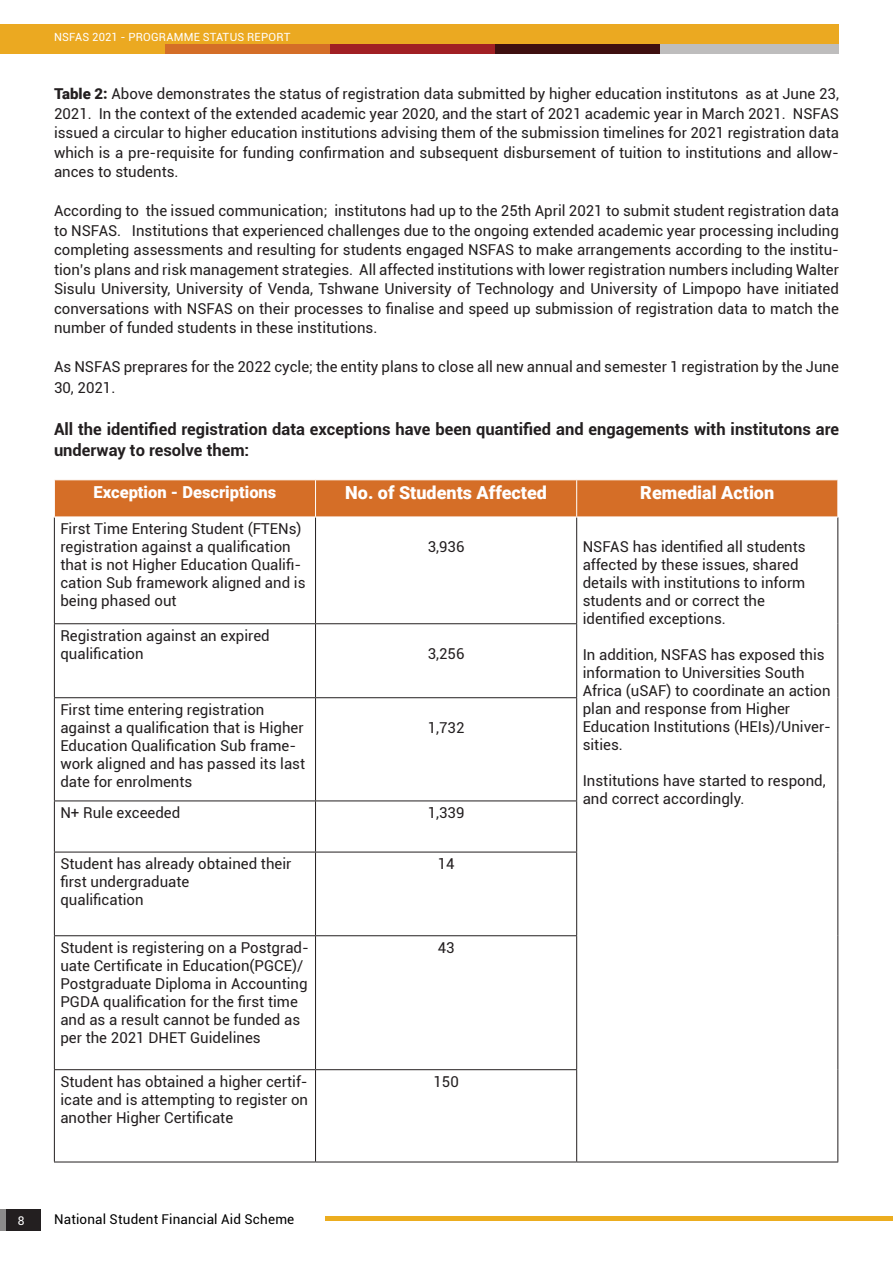
<style>
.page{position:relative;width:893px;height:1263px;background:#fff}
.page>*{position:absolute;margin:0;border:0;box-sizing:border-box;transform-origin:0 0}
.t1{font:900 18px "Roboto";color:#fff}
.t2{font:700 16.5px/21px "Roboto";color:#231f20}
.t3{font:900 16.5px "Roboto";color:#fff}
.t4{font:15px/18px "Roboto";color:#231f20}
.t5{font:13.5px "Roboto";letter-spacing:.01em;color:#000001}
.t6{font:12px "Roboto";color:#fff}
.t7{font:11.25px "Roboto";letter-spacing:.015em;color:#fff}
.s1{font-weight:900}
</style>
<div class="page">
<div style="left:0;top:1209px;width:41px;height:21px;background:#231f20"></div>
<div style="left:0;top:1209px;width:5px;height:21px;background:#8c8b8b"></div>
<div style="left:0;top:24px;width:839px;height:20px;background:#eba921"></div>
<div style="left:0;top:44px;width:165px;height:9px;background:#eba921"></div>
<div style="left:165px;top:44px;width:165px;height:9px;background:#d46e27"></div>
<div style="left:330px;top:44px;width:165px;height:9px;background:#a12024"></div>
<hr style="left:326px;top:1216px;width:567px;height:4px;background:#ecad1f">
<div style="left:495px;top:44px;width:165px;height:9px;background:#3e0f10"></div>
<div style="left:661px;top:44px;width:178px;height:9px;background:#bebdbd"></div>
<div style="left:55px;top:480px;width:782px;height:37px;background:#d56e27"></div>
<hr style="left:54px;top:517px;width:1px;height:106px;background:#231f20">
<hr style="left:315px;top:517px;width:1px;height:106px;background:#231f20">
<hr style="left:576px;top:517px;width:1px;height:106px;background:#231f20">
<hr style="left:837px;top:517px;width:1px;height:107px;background:#231f20">
<hr style="left:837px;top:624px;width:1px;height:74px;background:#231f20">
<hr style="left:837px;top:698px;width:1px;height:103px;background:#231f20">
<hr style="left:837px;top:801px;width:1px;height:51px;background:#231f20">
<hr style="left:837px;top:852px;width:1px;height:84px;background:#231f20">
<hr style="left:837px;top:936px;width:1px;height:134px;background:#231f20">
<hr style="left:837px;top:1070px;width:1px;height:91px;background:#231f20">
<hr style="left:577px;top:1161px;width:261px;height:1px;background:#231f20">
<hr style="left:54px;top:623px;width:262px;height:1px;background:#231f20">
<hr style="left:54px;top:624px;width:1px;height:73px;background:#231f20">
<hr style="left:316px;top:623px;width:261px;height:1px;background:#231f20">
<hr style="left:315px;top:624px;width:1px;height:73px;background:#231f20">
<hr style="left:576px;top:624px;width:1px;height:73px;background:#231f20">
<hr style="left:54px;top:697px;width:262px;height:1px;background:#231f20">
<hr style="left:54px;top:698px;width:1px;height:102px;background:#231f20">
<hr style="left:316px;top:697px;width:261px;height:1px;background:#231f20">
<hr style="left:315px;top:698px;width:1px;height:102px;background:#231f20">
<hr style="left:576px;top:698px;width:1px;height:102px;background:#231f20">
<hr style="left:54px;top:800px;width:262px;height:1px;background:#231f20">
<hr style="left:54px;top:801px;width:1px;height:51px;background:#231f20">
<hr style="left:316px;top:800px;width:261px;height:1px;background:#231f20">
<hr style="left:315px;top:801px;width:1px;height:51px;background:#231f20">
<hr style="left:576px;top:801px;width:1px;height:51px;background:#231f20">
<hr style="left:54px;top:852px;width:262px;height:1px;background:#231f20">
<hr style="left:54px;top:852px;width:1px;height:83px;background:#231f20">
<hr style="left:316px;top:852px;width:261px;height:1px;background:#231f20">
<hr style="left:315px;top:852px;width:1px;height:83px;background:#231f20">
<hr style="left:576px;top:852px;width:1px;height:83px;background:#231f20">
<hr style="left:54px;top:935px;width:262px;height:1px;background:#231f20">
<hr style="left:54px;top:936px;width:1px;height:133px;background:#231f20">
<hr style="left:316px;top:935px;width:261px;height:1px;background:#231f20">
<hr style="left:315px;top:936px;width:1px;height:133px;background:#231f20">
<hr style="left:576px;top:936px;width:1px;height:133px;background:#231f20">
<hr style="left:54px;top:1069px;width:262px;height:1px;background:#231f20">
<hr style="left:54px;top:1070px;width:1px;height:91px;background:#231f20">
<hr style="left:316px;top:1069px;width:261px;height:1px;background:#231f20">
<hr style="left:315px;top:1070px;width:1px;height:91px;background:#231f20">
<hr style="left:576px;top:1070px;width:1px;height:91px;background:#231f20">
<hr style="left:54px;top:1161px;width:262px;height:1px;background:#231f20">
<hr style="left:316px;top:1161px;width:261px;height:1px;background:#231f20">
<hr style="left:315px;top:480px;width:1px;height:37px;background:#fff">
<hr style="left:576px;top:480px;width:1px;height:37px;background:#fff">
<hr style="left:54px;top:517px;width:262px;height:1px;background:#fff">
<hr style="left:316px;top:517px;width:261px;height:1px;background:#fff">
<hr style="left:577px;top:517px;width:261px;height:1px;background:#fff">
<p class="t7" style="left:54px;top:29px;width:238px">NSFAS 2021 - PROGRAMME STATUS REPORT</p>
<p class="t4" style="left:54px;top:83px;width:786px;line-height:19.5px;text-align:justify"><span class="s1">Table 2:</span> Above demonstrates the status of registration data submitted by higher education institutons as at June 23, 2021. In the context of the extended academic year 2020, and the start of 2021 academic year in March 2021. NSFAS issued a circular to higher education institutions advising them of the submission timelines for 2021 registration data which is a pre-requisite for funding confirmation and subsequent disbursement of tuition to institutions and allow&shy;ances to students.</p>
<p class="t4" style="left:54px;top:200px;width:786px;line-height:19.5px;text-align:justify">According to the issued communication; institutons had up to the 25th April 2021 to submit student registration data to NSFAS. Institutions that experienced challenges due to the ongoing extended academic year processing including completing assessments and resulting for students engaged NSFAS to make arrangements according to the institu&shy;tion’s plans and risk management strategies. All affected institutions with lower registration numbers including Walter Sisulu University, University of Venda, Tshwane University of Technology and University of Limpopo have initiated conversations with NSFAS on their processes to finalise and speed up submission of registration data to match the number of funded students in these institutions.</p>
<p class="t4" style="left:54px;top:356px;width:786px;line-height:21px">As NSFAS preprares for the 2022 cycle; the entity plans to close all new annual and semester 1 registration by the June<br>30, 2021.</p>
<p class="t2" style="left:54px;top:418px;width:786px">All the identified registration data exceptions have been quantified and engagements with institutons are underway to resolve them:</p>
<p class="t3" style="left:94px;top:481px;width:184px">Exception - Descriptions</p>
<p class="t1" style="left:345px;top:480px;width:203px">No. of Students Affected</p>
<p class="t1" style="left:640px;top:480px;width:135px">Remedial Action</p>
<p class="t4" style="left:60px;top:519px;width:247px">First Time Entering Student (FTENs) registration against a qualification that is not Higher Education Qualifi&shy;cation Sub framework aligned and is being phased out</p>
<p class="t4" style="left:428px;top:537px;width:38px">3,936</p>
<p class="t4" style="left:583px;top:537px;width:225px">NSFAS has identified all students affected by these issues, shared details with institutions to inform students and or correct the</p>
<p class="t4" style="left:583px;top:609px;width:145px">identified exceptions.</p>
<p class="t4" style="left:583px;top:645px;width:250px">In addition, NSFAS has exposed this information to Universities South<br>Africa (uSAF) to coordinate an action plan and response from Higher<br>Education Institutions (HEIs)/Univer&shy;sities.</p>
<p class="t4" style="left:583px;top:771px;width:244px">Institutions have started to respond, and correct accordingly.</p>
<p class="t4" style="left:60px;top:626px;width:211px">Registration against an expired qualification</p>
<p class="t4" style="left:428px;top:644px;width:38px">3,256</p>
<p class="t4" style="left:60px;top:700px;width:246px">First time entering registration against a qualification that is Higher Education Qualification Sub frame&shy;work aligned and has passed its last date for enrolments</p>
<p class="t4" style="left:428px;top:718px;width:38px">1,732</p>
<p class="t4" style="left:60px;top:803px;width:121px">N+ Rule exceeded</p>
<p class="t4" style="left:428px;top:803px;width:38px">1,339</p>
<p class="t4" style="left:60px;top:854px;width:233px">Student has already obtained their first undergraduate</p>
<p class="t4" style="left:60px;top:890px;width:85px">qualification</p>
<p class="t4" style="left:438px;top:854px;width:18px">14</p>
<p class="t4" style="left:60px;top:938px;width:250px">Student is registering on a Postgrad&shy;uate Certificate in Education(PGCE)/ Postgraduate Diploma in Accounting PGDA qualification for the first time and as a result cannot be funded as per the 2021 DHET Guidelines</p>
<p class="t4" style="left:438px;top:938px;width:18px">43</p>
<p class="t4" style="left:60px;top:1072px;width:249px;text-align:justify">Student has obtained a higher certif&shy;icate and is attempting to register on another Higher Certificate</p>
<p class="t4" style="left:433px;top:1072px;width:27px">150</p>
<p class="t6" style="left:18px;top:1212px;width:8px">8</p>
<p class="t5" style="left:54px;top:1210px;width:242px">National Student Financial Aid Scheme</p>
</div>
